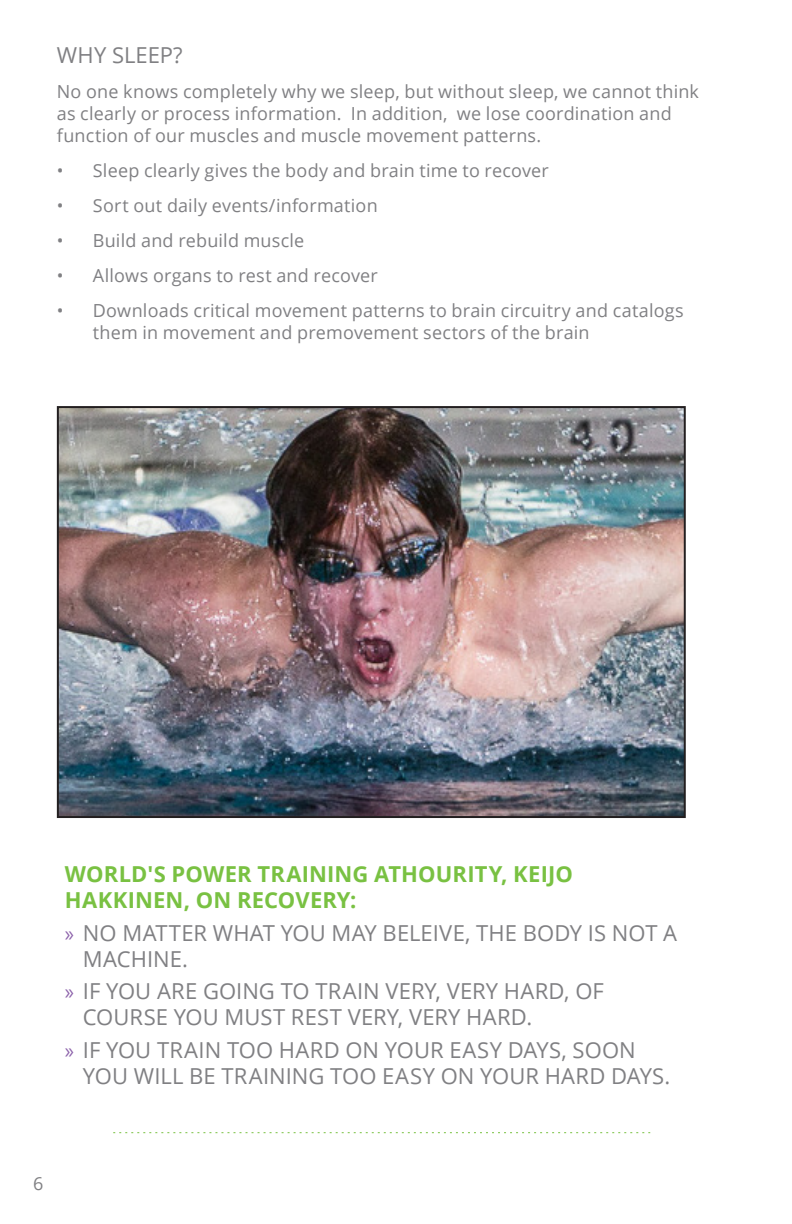
<style>
.page{position:relative;width:792px;height:1224px;background:#fff}
.page>*{position:absolute;margin:0;border:0;box-sizing:border-box;transform-origin:0 0}
.Body_text{font:22px/26px "Open Sans";letter-spacing:.005em;color:#808083}
.Bullets_Headlines{font:700 22px/26px "Open Sans";letter-spacing:.005em;color:#79c142}
.Body_text-2{font:18px/22px "Open Sans";letter-spacing:.01em;color:#808083}
.s1{font-family:"Myriad Pro";color:#8c62aa}
</style>
<div class="page">
<svg style="left:113px;top:1132px;width:537px;height:1px"></svg>
<img style="left:60px;top:409px;width:623px;height:406px">
<div style="left:57px;top:406px;width:629px;height:412px;border:2px solid #231f20"></div>
<p class="Body_text" style="left:57px;top:42px;width:127px">WHY SLEEP?</p>
<p class="Body_text-2" style="left:57px;top:80px;width:644px">No one knows completely why we sleep, but without sleep, we cannot think as clearly or process information. In addition, we lose coordination and function of our muscles and muscle movement patterns.</p>
<p class="Body_text-2" style="left:57px;top:159px;width:494px">• Sleep clearly gives the body and brain time to recover</p>
<p class="Body_text-2" style="left:57px;top:194px;width:322px">• Sort out daily events/information</p>
<p class="Body_text-2" style="left:57px;top:229px;width:249px">• Build and rebuild muscle</p>
<p class="Body_text-2" style="left:57px;top:264px;width:323px">• Allows organs to rest and recover</p>
<p class="Body_text-2" style="left:93px;top:299px;width:592px;text-indent:-36px">• Downloads critical movement patterns to brain circuitry and catalogs them in movement and premovement sectors of the brain</p>
<p class="Bullets_Headlines" style="left:65px;top:861px;width:509px">WORLD'S POWER TRAINING ATHOURITY, KEIJO<br>HAKKINEN, ON RECOVERY:</p>
<p class="Body_text" style="left:83px;top:919px;width:596px;text-indent:-18px"><span class="s1">»</span> NO MATTER WHAT YOU MAY BELEIVE, THE BODY IS NOT A<br>MACHINE.</p>
<p class="Body_text" style="left:83px;top:978px;width:522px;text-indent:-18px"><span class="s1">»</span> IF YOU ARE GOING TO TRAIN VERY, VERY HARD, OF<br>COURSE YOU MUST REST VERY, VERY HARD.</p>
<p class="Body_text" style="left:83px;top:1036px;width:589px;text-indent:-18px"><span class="s1">»</span> IF YOU TRAIN TOO HARD ON YOUR EASY DAYS, SOON<br>YOU WILL BE TRAINING TOO EASY ON YOUR HARD DAYS.</p>
<p class="Body_text-2" style="left:33px;top:1172px;width:12px">6</p>
</div>
